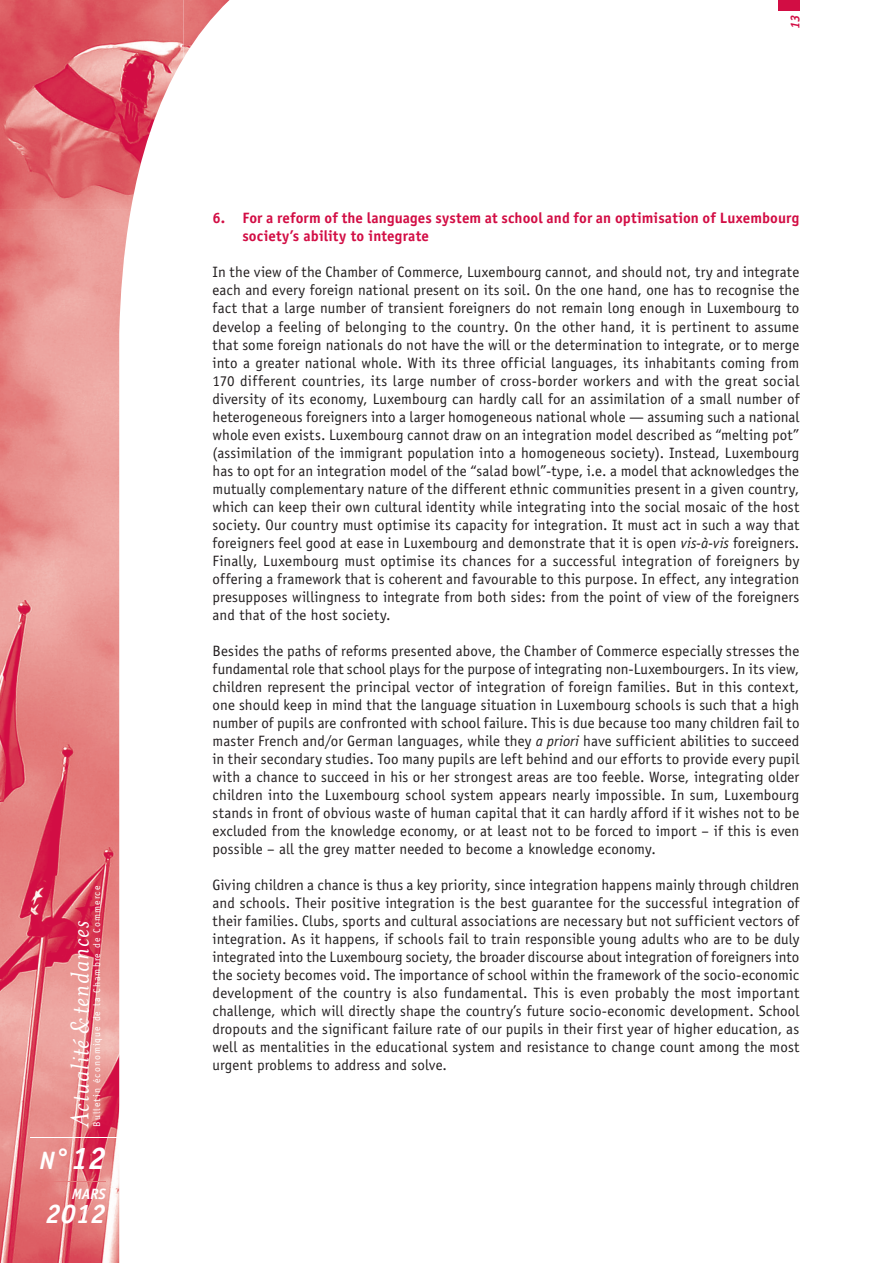
<style>
.page{position:relative;width:893px;height:1263px;background:#fff}
.page>*{position:absolute;margin:0;border:0;box-sizing:border-box;transform-origin:0 0}
.t1{font:italic 29.25px "Mrs Eaves";letter-spacing:.03em;color:#fff}
.t2{font:italic 700 27px "Officina Sans Std";color:#fff}
.t3{font:italic 700 25.2px "Officina Sans Std";color:#fff}
.t4{font:15px/18px "Officina Sans Std";letter-spacing:.005em;color:#231f20;text-align:justify}
.t5{font:700 15px/18px "Officina Sans Std";letter-spacing:.01em;color:#d20d44}
.t6{font:italic 700 15px "Officina Sans Std";color:#fff}
.t7{font:italic 700 12.9px "Officina Sans Std";color:#d20d44}
.t8{font:9.75px "Officina Sans Std";letter-spacing:.11em;color:#fff}
.s1{font-size:31.5px}
.s2{font-style:italic}
</style>
<div class="page">
<img style="left:0;top:0;width:184px;height:210px">
<img style="left:183px;top:0;width:46px;height:58px">
<img style="left:0;top:210px;width:131px;height:1053px">
<div style="left:778px;top:0;width:21px;height:10px;background:#d20d44"></div>
<hr style="left:31px;top:1137px;width:88px;height:1px;background:#fff">
<hr style="left:52px;top:1181px;width:54px;height:1px;background:#e47c7b">
<p class="t8" style="left:91px;top:1127px;width:242px;rotate:-90deg">Bulletin économique de la Chambre de Commerce</p>
<h3 class="t3" style="left:39px;top:1144px;width:68px">N°<span class="s1">12</span></h3>
<p class="t6" style="left:72px;top:1184px;width:36px">MARS</p>
<h2 class="t2" style="left:46px;top:1197px;width:62px">2012</h2>
<h1 class="t1" style="left:64px;top:1127px;width:207px;rotate:-90deg">Actualité &amp;tendances</h1>
<p class="t7" style="left:787px;top:29px;width:16px;rotate:-90deg">13</p>
<p class="t5" style="left:242px;top:209px;width:558px;text-indent:-30px">6. For a reform of the languages system at school and for an optimisation of Luxembourg society’s ability to integrate</p>
<p class="t4" style="left:213px;top:263px;width:588px">In the view of the Chamber of Commerce, Luxembourg cannot, and should not, try and integrate each and every foreign national present on its soil. On the one hand, one has to recognise the fact that a large number of transient foreigners do not remain long enough in Luxembourg to develop a feeling of belonging to the country. On the other hand, it is pertinent to assume that some foreign nationals do not have the will or the determination to integrate, or to merge into a greater national whole. With its three official languages, its inhabitants coming from 170 different countries, its large number of cross-border workers and with the great social diversity of its economy, Luxembourg can hardly call for an assimilation of a small number of heterogeneous foreigners into a larger homogeneous national whole — assuming such a national whole even exists. Luxembourg cannot draw on an integration model described as “melting pot” (assimilation of the immigrant population into a homogeneous society). Instead, Luxembourg has to opt for an integration model of the “salad bowl”-type, i.e. a model that acknowledges the mutually complementary nature of the different ethnic communities present in a given country, which can keep their own cultural identity while integrating into the social mosaic of the host society. Our country must optimise its capacity for integration. It must act in such a way that foreigners feel good at ease in Luxembourg and demonstrate that it is open <span class="s2">vis-à-vis</span> foreigners.<br>Finally, Luxembourg must optimise its chances for a successful integration of foreigners by offering a framework that is coherent and favourable to this purpose. In effect, any integration presupposes willingness to integrate from both sides: from the point of view of the foreigners and that of the host society.</p>
<p class="t4" style="left:213px;top:641px;width:588px">Besides the paths of reforms presented above, the Chamber of Commerce especially stresses the fundamental role that school plays for the purpose of integrating non-Luxembourgers. In its view, children represent the principal vector of integration of foreign families. But in this context, one should keep in mind that the language situation in Luxembourg schools is such that a high number of pupils are confronted with school failure. This is due because too many children fail to master French and/or German languages, while they <span class="s2">a priori</span> have sufficient abilities to succeed in their secondary studies. Too many pupils are left behind and our efforts to provide every pupil with a chance to succeed in his or her strongest areas are too feeble. Worse, integrating older children into the Luxembourg school system appears nearly impossible. In sum, Luxembourg stands in front of obvious waste of human capital that it can hardly afford if it wishes not to be excluded from the knowledge economy, or at least not to be forced to import – if this is even possible – all the grey matter needed to become a knowledge economy.</p>
<p class="t4" style="left:213px;top:875px;width:588px">Giving children a chance is thus a key priority, since integration happens mainly through children and schools. Their positive integration is the best guarantee for the successful integration of their families. Clubs, sports and cultural associations are necessary but not sufficient vectors of integration. As it happens, if schools fail to train responsible young adults who are to be duly integrated into the Luxembourg society, the broader discourse about integration of foreigners into the society becomes void. The importance of school within the framework of the socio-economic development of the country is also fundamental. This is even probably the most important challenge, which will directly shape the country’s future socio-economic development. School dropouts and the significant failure rate of our pupils in their first year of higher education, as well as mentalities in the educational system and resistance to change count among the most urgent problems to address and solve.</p>
</div>
